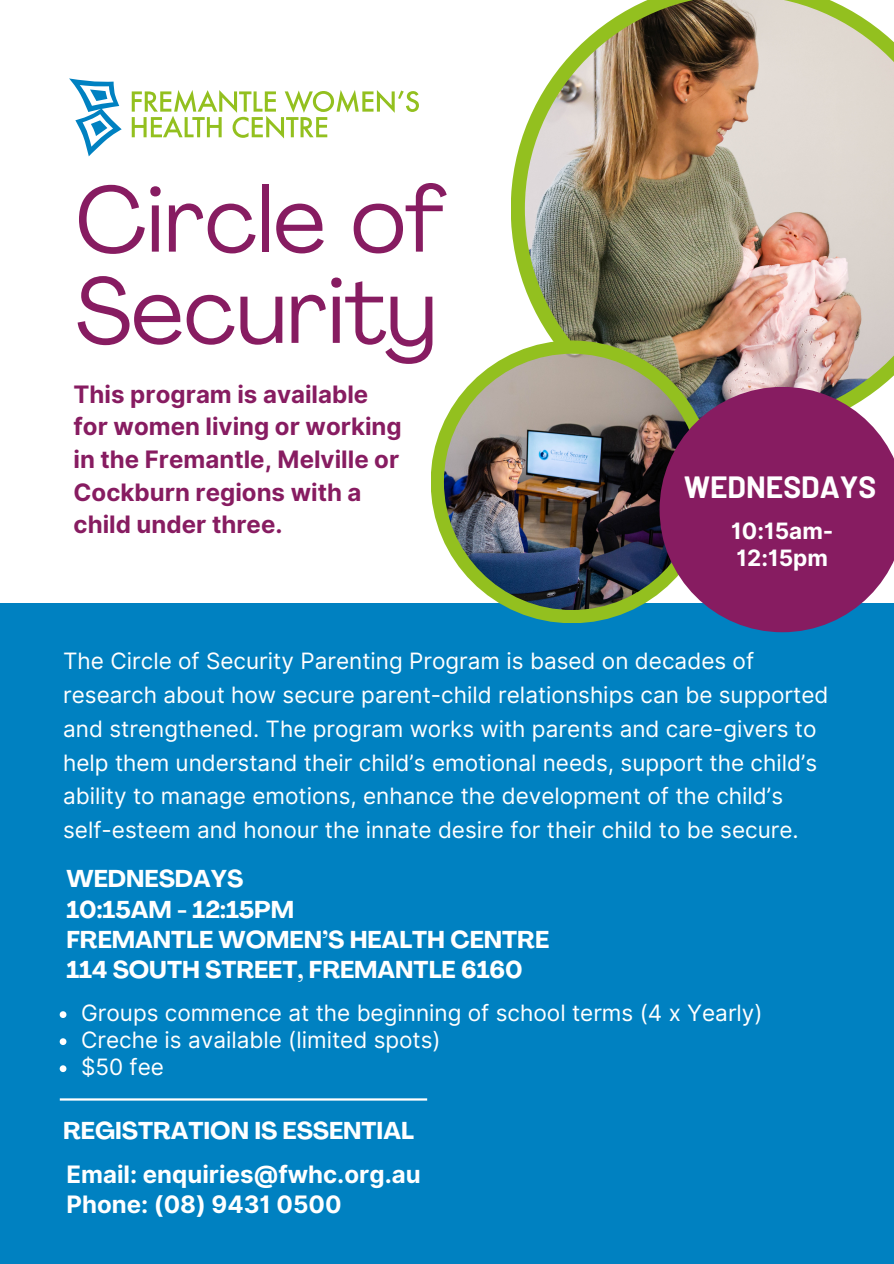
<style>
.page{position:relative;width:894px;height:1264px;background:#fff}
.page>*{position:absolute;margin:0;border:0;box-sizing:border-box;transform-origin:0 0}
.t1{font:91.5px/91.2px "Agrandir";color:#871c61}
.t2{font:700 30px "Barlow";color:#fff}
.t3{font:700 24px/32.7px "Inter";color:#871c61}
.t4{font:700 24px "Agrandir";color:#fff}
.t5{font:700 24px "Inter";color:#fff}
.t6{font:22.5px/33.8px "Inter";color:#fff}
.t7{font:700 22.5px/27px "Inter";color:#fff}
</style>
<div class="page">
<div style="left:0;top:603px;width:893px;height:660px;background:#0081c1"></div>
<svg style="left:511px;top:132px;width:13px;height:153px;fill:#93c01f"></svg>
<img style="left:524px;top:0;width:369px;height:387px">
<div style="left:430px;top:340px;width:283px;height:283px;background:#93c01f;border-radius:50%"></div>
<img style="left:444px;top:354px;width:256px;height:256px;border-radius:50%">
<hr style="left:60px;top:1098px;width:367px;height:2px;background:#fff">
<svg style="left:69px;top:78px;width:53px;height:78px"></svg>
<svg style="left:132px;top:90px;width:287px;height:48px"></svg>
<svg style="left:60px;top:1011px;width:6px;height:7px"></svg>
<svg style="left:60px;top:1038px;width:6px;height:7px"></svg>
<svg style="left:60px;top:1065px;width:6px;height:7px"></svg>
<svg style="left:659px;top:387px;width:234px;height:245px;background:#80336c"></svg>
<p class="t1" style="left:76px;top:183px;width:372px">Circle of<br>Security</p>
<p class="t3" style="left:74px;top:377px;width:329px">This program is available for women living or working in the Fremantle, Melville or<br>Cockburn regions with a</p>
<p class="t3" style="left:74px;top:508px;width:210px">child under three.</p>
<p class="t2" style="left:684px;top:467px;width:193px">WEDNESDAYS</p>
<p class="t7" style="left:731px;top:517px;width:104px">10:15am-<br>12:15pm</p>
<p class="t6" style="left:63px;top:644px;width:766px">The Circle of Security Parenting Program is based on decades of research about how secure parent-child relationships can be supported and strengthened. The program works with parents and care-givers to help them understand their child’s emotional needs, support the child’s ability to manage emotions, enhance the development of the child’s self-esteem and honour the innate desire for their child to be secure.</p>
<p class="t4" style="left:66px;top:869px;width:178px">WEDNESDAYS</p>
<p class="t4" style="left:66px;top:899px;width:229px">10:15AM - 12:15PM</p>
<p class="t4" style="left:66px;top:930px;width:484px">FREMANTLE WOMEN’S HEALTH CENTRE</p>
<p class="t4" style="left:66px;top:960px;width:457px">114 SOUTH STREET, FREMANTLE 6160</p>
<p class="t6" style="left:81px;top:996px;width:683px">Groups commence at the beginning of school terms (4 x Yearly)</p>
<p class="t6" style="left:81px;top:1023px;width:361px">Creche is available (limited spots)</p>
<p class="t6" style="left:81px;top:1050px;width:84px">$50 fee</p>
<p class="t4" style="left:63px;top:1120px;width:352px">REGISTRATION IS ESSENTIAL</p>
<p class="t5" style="left:66px;top:1159px;width:355px">Email: enquiries@fwhc.org.au</p>
<p class="t5" style="left:66px;top:1189px;width:276px">Phone: (08) 9431 0500</p>
</div>
